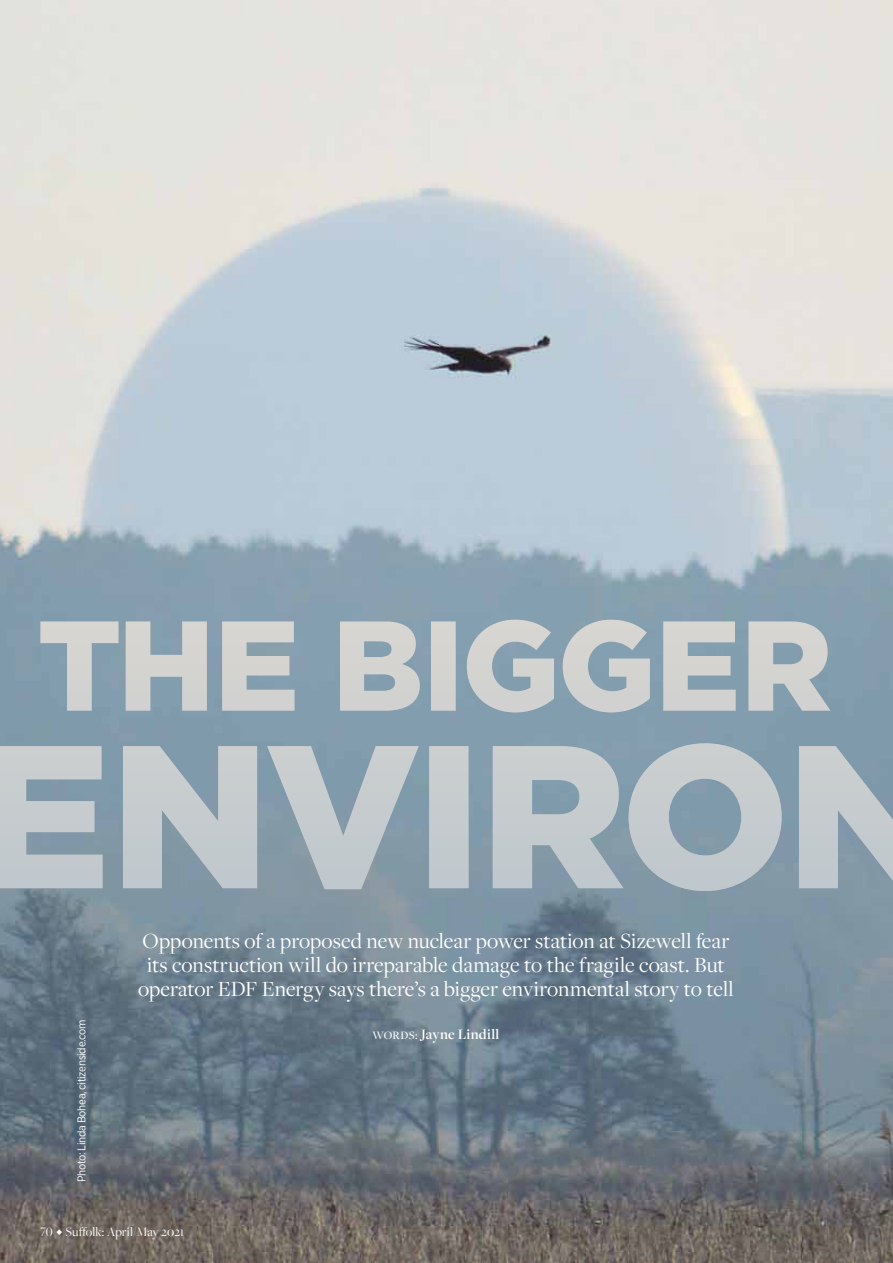
<style>
.page{position:relative;width:893px;height:1263px;background:#fff}
.page>*{position:absolute;margin:0;border:0;box-sizing:border-box;transform-origin:0 0}
.t1{font:22.5px/24px "Freight Disp Pro";color:#fff;text-align:center}
.t2{font:600 15px "Freight Disp Pro";color:#fff}
.t3{font:13.5px "Freight Big Pro";letter-spacing:-.005em;color:#fff}
.t4{font:11.25px "Gotham Narrow";letter-spacing:-.025em;color:#fff}
.s1{font-weight:500;font-size:11.7px}
</style>
<div class="page">
<img style="left:0;top:0;width:893px;height:1263px">
<svg style="left:0;top:743px;width:893px;height:148px;background:#a9b6be"></svg>
<svg style="left:40px;top:620px;width:791px;height:92px;background:#b1bcc2"></svg>
<svg style="left:56px;top:1229px;width:6px;height:6px"></svg>
<p class="t4" style="left:75px;top:1182px;width:164px;rotate:-90deg">Photo: Linda Bohea, citizenside.com</p>
<p class="t1" style="left:138px;top:928px;width:597px">Opponents of a proposed new nuclear power station at Sizewell fear its construction will do irreparable damage to the fragile coast. But operator EDF Energy says there’s a bigger environmental story to tell</p>
<p class="t2" style="left:372px;top:1024px;width:128px"><span class="s1">WORDS:</span> Jayne Lindill</p>
<p class="t3" style="left:40px;top:1223px;width:145px">70 Suffolk: April/May 2021</p>
</div>
